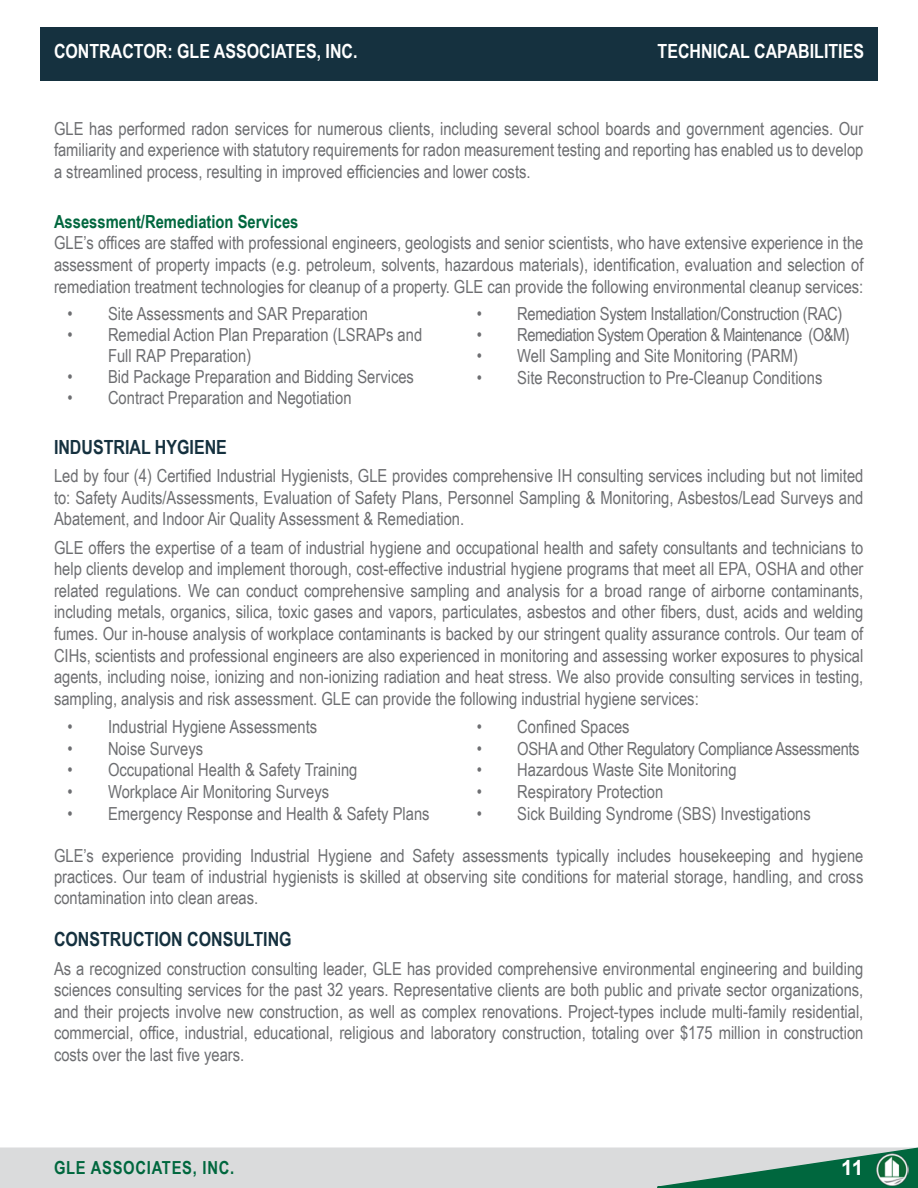
<style>
.page{position:relative;width:918px;height:1188px;background:#fff}
.page>*{position:absolute;margin:0;border:0;box-sizing:border-box;transform-origin:0 0}
.t1{font:700 21px "Arial";color:#fff}
.t2{font:700 19.5px "Arial Narrow";color:#fff}
.t3{font:700 19.5px "Arial Narrow";color:#15313f}
.t4{font:18px/21.6px "Arial Narrow";color:#6d6e71;text-align:justify}
.t5{font:18px "Arial Narrow";letter-spacing:-.02em;color:#6d6e71}
.t6{font:18px "Arial Narrow";letter-spacing:-.03em;color:#6d6e71}
.t7{font:700 18px "Arial Narrow";color:#00673e}
.t8{font:700 18px "Arial Narrow";letter-spacing:.04em;color:#00673e}
</style>
<div class="page">
<div style="left:40px;top:27px;width:838px;height:53px;background:#15313f"></div>
<div style="left:0;top:1148px;width:918px;height:40px;background:#dadbdc"></div>
<svg style="left:637px;top:1147px;width:281px;height:41px"></svg>
<img style="left:876px;top:1154px;width:32px;height:31px">
<p class="t2" style="left:54px;top:36px;width:305px">CONTRACTOR: GLE ASSOCIATES, INC.</p>
<p class="t2" style="left:658px;top:36px;width:208px">TECHNICAL CAPABILITIES</p>
<p class="t4" style="left:54px;top:117px;width:811px">GLE has performed radon services for numerous clients, including several school boards and government agencies. Our familiarity and experience with statutory requirements for radon measurement testing and reporting has enabled us to develop a streamlined process, resulting in improved efficiencies and lower costs.</p>
<p class="t7" style="left:54px;top:208px;width:246px">Assessment/Remediation Services</p>
<p class="t4" style="left:54px;top:232px;width:811px">GLE’s offices are staffed with professional engineers, geologists and senior scientists, who have extensive experience in the assessment of property impacts (e.g. petroleum, solvents, hazardous materials), identification, evaluation and selection of remediation treatment technologies for cleanup of a property. GLE can provide the following environmental cleanup services:</p>
<p class="t4" style="left:68px;top:303px;width:302px">• Site Assessments and SAR Preparation</p>
<p class="t4" style="left:108px;top:324px;width:316px;line-height:21px;text-indent:-40px">• Remedial Action Plan Preparation (LSRAPs and<br>Full RAP Preparation)</p>
<p class="t4" style="left:68px;top:366px;width:348px">• Bid Package Preparation and Bidding Services</p>
<p class="t4" style="left:68px;top:387px;width:286px">• Contract Preparation and Negotiation</p>
<p class="t5" style="left:477px;top:301px;width:367px">• Remediation System Installation/Construction (RAC)</p>
<p class="t6" style="left:477px;top:322px;width:375px">• Remediation System Operation &amp; Maintenance (O&amp;M)</p>
<p class="t4" style="left:477px;top:345px;width:323px">• Well Sampling and Site Monitoring (PARM)</p>
<p class="t4" style="left:477px;top:366px;width:347px">• Site Reconstruction to Pre-Cleanup Conditions</p>
<p class="t3" style="left:54px;top:432px;width:174px">INDUSTRIAL HYGIENE</p>
<p class="t4" style="left:54px;top:464px;width:811px">Led by four (4) Certified Industrial Hygienists, GLE provides comprehensive IH consulting services including but not limited to: Safety Audits/Assessments, Evaluation of Safety Plans, Personnel Sampling &amp; Monitoring, Asbestos/Lead Surveys and Abatement, and Indoor Air Quality Assessment &amp; Remediation.</p>
<p class="t4" style="left:54px;top:536px;width:811px">GLE offers the expertise of a team of industrial hygiene and occupational health and safety consultants and technicians to help clients develop and implement thorough, cost-effective industrial hygiene programs that meet all EPA, OSHA and other related regulations. We can conduct comprehensive sampling and analysis for a broad range of airborne contaminants, including metals, organics, silica, toxic gases and vapors, particulates, asbestos and other fibers, dust, acids and welding fumes. Our in-house analysis of workplace contaminants is backed by our stringent quality assurance controls. Our team of CIHs, scientists and professional engineers are also experienced in monitoring and assessing worker exposures to physical agents, including noise, ionizing and non-ionizing radiation and heat stress. We also provide consulting services in testing, sampling, analysis and risk assessment. GLE can provide the following industrial hygiene services:</p>
<p class="t4" style="left:68px;top:715px;width:251px">• Industrial Hygiene Assessments</p>
<p class="t4" style="left:68px;top:737px;width:137px">• Noise Surveys</p>
<p class="t4" style="left:68px;top:759px;width:291px">• Occupational Health &amp; Safety Training</p>
<p class="t4" style="left:68px;top:780px;width:263px">• Workplace Air Monitoring Surveys</p>
<p class="t4" style="left:68px;top:802px;width:364px">• Emergency Response and Health &amp; Safety Plans</p>
<p class="t4" style="left:477px;top:715px;width:154px">• Confined Spaces</p>
<p class="t5" style="left:477px;top:735px;width:384px">• OSHA and Other Regulatory Compliance Assessments</p>
<p class="t4" style="left:477px;top:759px;width:261px">• Hazardous Waste Site Monitoring</p>
<p class="t4" style="left:477px;top:780px;width:188px">• Respiratory Protection</p>
<p class="t4" style="left:477px;top:802px;width:336px">• Sick Building Syndrome (SBS) Investigations</p>
<p class="t4" style="left:54px;top:844px;width:811px;line-height:21px">GLE’s experience providing Industrial Hygiene and Safety assessments typically includes housekeeping and hygiene practices. Our team of industrial hygienists is skilled at observing site conditions for material storage, handling, and cross contamination into clean areas.</p>
<p class="t3" style="left:54px;top:925px;width:239px">CONSTRUCTION CONSULTING</p>
<p class="t4" style="left:54px;top:957px;width:811px">As a recognized construction consulting leader, GLE has provided comprehensive environmental engineering and building sciences consulting services for the past 32 years. Representative clients are both public and private sector organizations, and their projects involve new construction, as well as complex renovations. Project-types include multi-family residential, commercial, office, industrial, educational, religious and laboratory construction, totaling over $175 million in construction costs over the last five years.</p>
<p class="t8" style="left:54px;top:1154px;width:182px">GLE ASSOCIATES, INC.</p>
<p class="t1" style="left:841px;top:1153px;width:24px">11</p>
</div>
